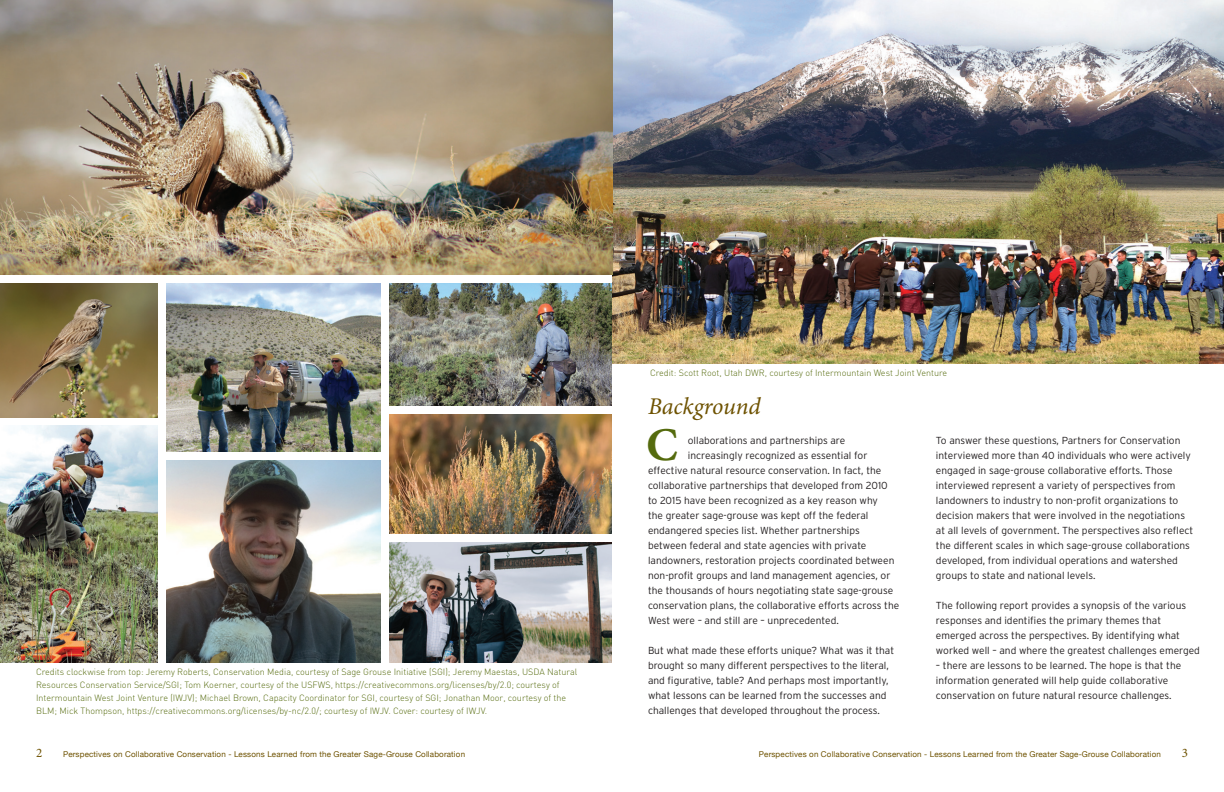
<style>
.page{position:relative;width:1224px;height:792px;background:#fff}
.page>*{position:absolute;margin:0;border:0;box-sizing:border-box;transform-origin:0 0}
.t1{font:700 47px "Minion Pro";color:#556b0e}
.t2{font:italic 24px "Minion Pro";letter-spacing:-.005em;color:#6e5200}
.t3{font:13px "Minion Pro";color:#6e5200}
.t4{font:300 10.2px/15px "Interstate";color:#231f20}
.t5{font:300 9px/13px "DIN";color:#556b0e}
.t6{font:8px "Helvetica Neue";letter-spacing:.02em;color:#6e5200}
</style>
<div class="page">
<img style="left:612px;top:0;width:612px;height:363px">
<img style="left:0;top:283px;width:158px;height:134px">
<img style="left:0;top:426px;width:158px;height:236px">
<img style="left:0;top:0;width:612px;height:275px">
<img style="left:390px;top:283px;width:222px;height:123px">
<img style="left:390px;top:543px;width:222px;height:119px">
<img style="left:390px;top:415px;width:222px;height:119px">
<img style="left:167px;top:460px;width:214px;height:202px">
<img style="left:167px;top:283px;width:214px;height:168px">
<p class="t5" style="left:36px;top:665px;width:543px">Credits clockwise from top: Jeremy Roberts, Conservation Media, courtesy of Sage Grouse Initiative (SGI); Jeremy Maestas, USDA Natural Resources Conservation Service/SGI; Tom Koerner, courtesy of the USFWS, https://creativecommons.org/licenses/by/2.0; courtesy of Intermountain West Joint Venture (IWJV); Michael Brown, Capacity Coordinator for SGI, courtesy of SGI; Jonathan Moor, courtesy of the BLM; Mick Thompson, https://creativecommons.org/licenses/by-nc/2.0/; courtesy of IWJV. Cover: courtesy of IWJV.</p>
<p class="t5" style="left:650px;top:366px;width:299px">Credit: Scott Root, Utah DWR, courtesy of Intermountain West Joint Venture</p>
<h2 class="t2" style="left:648px;top:390px;width:114px">Background</h2>
<p class="t4" style="left:688px;top:433px;width:159px">ollaborations and partnerships are</p>
<p class="t4" style="left:688px;top:448px;width:181px">increasingly recognized as essential for</p>
<p class="t4" style="left:648px;top:463px;width:235px">effective natural resource conservation. In fact, the</p>
<p class="t4" style="left:648px;top:478px;width:241px">collaborative partnerships that developed from 2010</p>
<p class="t4" style="left:648px;top:493px;width:232px">to 2015 have been recognized as a key reason why</p>
<p class="t4" style="left:648px;top:508px;width:222px">the greater sage-grouse was kept off the federal</p>
<p class="t4" style="left:648px;top:523px;width:213px">endangered species list. Whether partnerships</p>
<p class="t4" style="left:648px;top:538px;width:220px">between federal and state agencies with private</p>
<p class="t4" style="left:648px;top:553px;width:248px">landowners, restoration projects coordinated between</p>
<p class="t4" style="left:648px;top:568px;width:244px">non-profit groups and land management agencies, or</p>
<p class="t4" style="left:648px;top:583px;width:247px">the thousands of hours negotiating state sage-grouse</p>
<p class="t4" style="left:648px;top:598px;width:253px">conservation plans, the collaborative efforts across the</p>
<p class="t4" style="left:648px;top:613px;width:192px">West were – and still are – unprecedented.</p>
<p class="t4" style="left:648px;top:643px;width:248px">But what made these efforts unique? What was it that brought so many different perspectives to the literal, and figurative, table? And perhaps most importantly, what lessons can be learned from the successes and challenges that developed throughout the process.</p>
<h1 class="t1" style="left:646px;top:412px;width:33px">C</h1>
<p class="t4" style="left:936px;top:432px;width:259px">To answer these questions, Partners for Conservation interviewed more than 40 individuals who were actively engaged in sage-grouse collaborative efforts. Those interviewed represent a variety of perspectives from landowners to industry to non-profit organizations to decision makers that were involved in the negotiations at all levels of government. The perspectives also reflect the different scales in which sage-grouse collaborations developed, from individual operations and watershed groups to state and national levels.</p>
<p class="t4" style="left:936px;top:598px;width:265px">The following report provides a synopsis of the various responses and identifies the primary themes that emerged across the perspectives. By identifying what worked well – and where the greatest challenges emerged</p>
<p class="t4" style="left:936px;top:658px;width:247px">– there are lessons to be learned. The hope is that the information generated will help guide collaborative conservation on future natural resource challenges.</p>
<p class="t3" style="left:36px;top:745px;width:8px">2</p>
<p class="t6" style="left:63px;top:749px;width:404px">Perspectives on Collaborative Conservation - Lessons Learned from the Greater Sage-Grouse Collaboration</p>
<p class="t6" style="left:759px;top:749px;width:404px">Perspectives on Collaborative Conservation - Lessons Learned from the Greater Sage-Grouse Collaboration</p>
<p class="t3" style="left:1182px;top:745px;width:8px">3</p>
</div>
